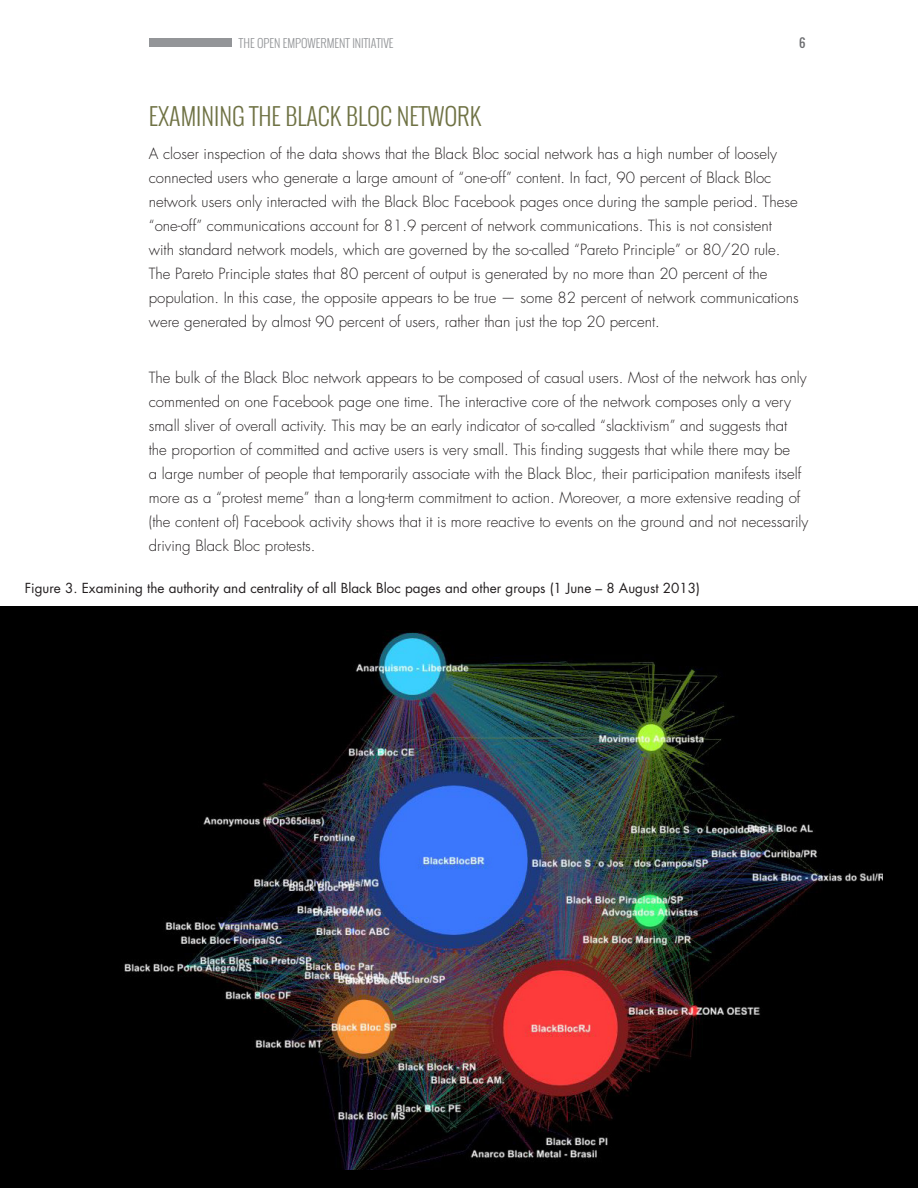
<style>
.page{position:relative;width:918px;height:1188px;background:#fff}
.page>*{position:absolute;margin:0;border:0;box-sizing:border-box;transform-origin:0 0}
.t1{font:300 24px "Oswald";color:#6f7244}
.Body_-_Futura{font:300 15px/24px "Futura Std";color:#231f20}
.Body_-_Futura-2{font:13.5px "Futura Std";color:#231f20}
.t2{font:300 12px "Oswald";color:#939598}
.t3{font:12px "Oswald";color:#6c6d70}
</style>
<div class="page">
<div style="left:149px;top:39px;width:83px;height:8px;background:#939598"></div>
<div style="left:0;top:1161px;width:918px;height:27px;background:#000"></div>
<div style="left:0;top:606px;width:116px;height:563px;background:#000"></div>
<div style="left:882px;top:606px;width:36px;height:563px;background:#000"></div>
<img style="left:116px;top:606px;width:767px;height:564px">
<p class="t2" style="left:239px;top:34px;width:156px">THE OPEN EMPOWERMENT INITIATIVE</p>
<p class="t3" style="left:799px;top:33px;width:8px">6</p>
<h2 class="t1" style="left:149px;top:99px;width:334px">EXAMINING THE BLACK BLOC NETWORK</h2>
<p class="Body_-_Futura" style="left:149px;top:142px;width:651px">A closer inspection of the data shows that the Black Bloc social network has a high number of loosely connected users who generate a large amount of “one-off” content. In fact, 90 percent of Black Bloc network users only interacted with the Black Bloc Facebook pages once during the sample period. These “one-off” communications account for 81.9 percent of network communications. This is not consistent with standard network models, which are governed by the so-called “Pareto Principle” or 80/20 rule.<br>The Pareto Principle states that 80 percent of output is generated by no more than 20 percent of the population. In this case, the opposite appears to be true — some 82 percent of network communications were generated by almost 90 percent of users, rather than just the top 20 percent.</p>
<p class="Body_-_Futura" style="left:149px;top:366px;width:661px">The bulk of the Black Bloc network appears to be composed of casual users. Most of the network has only commented on one Facebook page one time. The interactive core of the network composes only a very small sliver of overall activity. This may be an early indicator of so-called “slacktivism” and suggests that the proportion of committed and active users is very small. This finding suggests that while there may be<br>a large number of people that temporarily associate with the Black Bloc, their participation manifests itself more as a “protest meme” than a long-term commitment to action. Moreover, a more extensive reading of (the content of) Facebook activity shows that it is more reactive to events on the ground and not necessarily driving Black Bloc protests.</p>
<p class="Body_-_Futura-2" style="left:25px;top:579px;width:677px">Figure 3. Examining the authority and centrality of all Black Bloc pages and other groups (1 June – 8 August 2013)</p>
</div>
